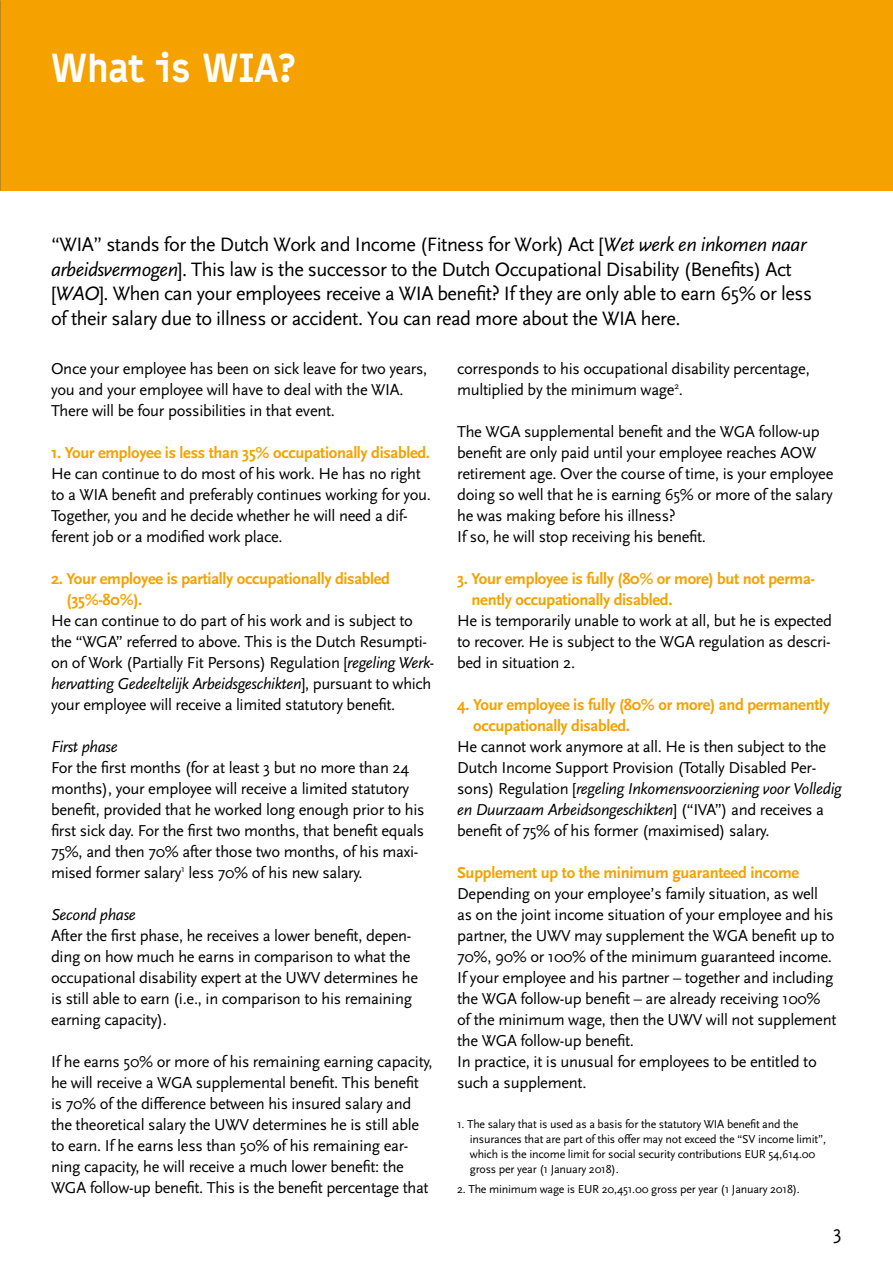
<style>
.page{position:relative;width:893px;height:1263px;background:#fff}
.page>*{position:absolute;margin:0;border:0;box-sizing:border-box;transform-origin:0 0}
.t1{font:900 39px "Typestar";letter-spacing:-.02em;color:#fff}
.t2{font:20.25px/24.8px "Scala Sans Pro";letter-spacing:-.025em;color:#000}
.t3{font:16.5px/21px "Scala Sans Pro";letter-spacing:-.02em;color:#000}
.t4{font:700 16.5px/21px "Scala Sans";letter-spacing:-.02em;color:#f5a100}
.t5{font:italic 16.5px "Scala Sans Pro";letter-spacing:-.02em;color:#000}
.t6{font:12px/15px "Scala Sans Pro";letter-spacing:-.02em;color:#000}
.s1{font-style:italic}
</style>
<div class="page">
<div style="left:0;top:0;width:893px;height:191px;background:#f5a100"></div>
<h1 class="t1" style="left:51px;top:44px;width:247px">What is WIA?</h1>
<p class="t2" style="left:51px;top:232px;width:762px">“WIA” stands for the Dutch Work and Income (Fitness for Work) Act [<span class="s1">Wet werk en inkomen naar arbeidsvermogen</span>]. This law is the successor to the Dutch Occupational Disability (Benefits) Act [<span class="s1">WAO</span>]. When can your employees receive a WIA benefit? If they are only able to earn 65% or less of their salary due to illness or accident. You can read more about the WIA here.</p>
<p class="t3" style="left:51px;top:358px;width:378px">Once your employee has been on sick leave for two years, you and your employee will have to deal with the WIA.<br>There will be four possibilities in that event.</p>
<p class="t4" style="left:51px;top:442px;width:381px">1. Your employee is less than 35% occupationally disabled.</p>
<p class="t3" style="left:51px;top:463px;width:382px">He can continue to do most of his work. He has no right to a WIA benefit and preferably continues working for you.<br>Together, you and he decide whether he will need a dif&shy;ferent job or a modified work place.</p>
<p class="t4" style="left:67px;top:568px;width:325px;text-indent:-16px">2. Your employee is partially occupationally disabled (35%-80%).</p>
<p class="t3" style="left:51px;top:610px;width:385px">He can continue to do part of his work and is subject to the “WGA” referred to above. This is the Dutch Resumpti&shy;on of Work (Partially Fit Persons) Regulation [<span class="s1">regeling Werk&shy;hervatting Gedeeltelijk Arbeidsgeschikten</span>], pursuant to which your employee will receive a limited statutory benefit.</p>
<p class="t5" style="left:51px;top:736px;width:68px">First phase</p>
<p class="t3" style="left:51px;top:757px;width:375px">For the first months (for at least 3 but no more than 24 months), your employee will receive a limited statutory benefit, provided that he worked long enough prior to his first sick day. For the first two months, that benefit equals 75%, and then 70% after those two months, of his maxi&shy;mised former salary<sup>1</sup> less 70% of his new salary.</p>
<p class="t5" style="left:51px;top:904px;width:86px">Second phase</p>
<p class="t3" style="left:51px;top:925px;width:369px">After the first phase, he receives a lower benefit, depen&shy;ding on how much he earns in comparison to what the occupational disability expert at the UWV determines he is still able to earn (i.e., in comparison to his remaining earning capacity).</p>
<p class="t3" style="left:51px;top:1051px;width:383px">If he earns 50% or more of his remaining earning capacity, he will receive a WGA supplemental benefit. This benefit is 70% of the difference between his insured salary and the theoretical salary the UWV determines he is still able to earn. If he earns less than 50% of his remaining ear&shy;ning capacity, he will receive a much lower benefit: the WGA follow-up benefit. This is the benefit percentage that</p>
<p class="t3" style="left:457px;top:358px;width:354px">corresponds to his occupational disability percentage, multiplied by the minimum wage<sup>2</sup>.</p>
<p class="t3" style="left:457px;top:421px;width:378px">The WGA supplemental benefit and the WGA follow-up benefit are only paid until your employee reaches AOW retirement age. Over the course of time, is your employee doing so well that he is earning 65% or more of the salary he was making before his illness?<br>If so, he will stop receiving his benefit.</p>
<p class="t4" style="left:472px;top:568px;width:345px;text-indent:-14px">3. Your employee is fully (80% or more) but not perma&shy;nently occupationally disabled.</p>
<p class="t3" style="left:457px;top:610px;width:376px;text-align:justify">He is temporarily unable to work at all, but he is expected to recover. He is subject to the WGA regulation as descri&shy;bed in situation 2.</p>
<p class="t4" style="left:473px;top:694px;width:358px;text-indent:-16px">4. Your employee is fully (80% or more) and permanently occupationally disabled.</p>
<p class="t3" style="left:457px;top:736px;width:386px">He cannot work anymore at all. He is then subject to the Dutch Income Support Provision (Totally Disabled Per&shy;sons) Regulation [<span class="s1">regeling Inkomensvoorziening voor Volledig en Duurzaam Arbeidsongeschikten</span>] (“IVA”) and receives a benefit of 75% of his former (maximised) salary.</p>
<p class="t4" style="left:457px;top:862px;width:344px">Supplement up to the minimum guaranteed income</p>
<p class="t3" style="left:457px;top:883px;width:381px">Depending on your employee’s family situation, as well as on the joint income situation of your employee and his partner, the UWV may supplement the WGA benefit up to 70%, 90% or 100% of the minimum guaranteed income.<br>If your employee and his partner – together and including the WGA follow-up benefit – are already receiving 100% of the minimum wage, then the UWV will not supplement the WGA follow-up benefit.<br>In practice, it is unusual for employees to be entitled to such a supplement.</p>
<p class="t6" style="left:470px;top:1117px;width:358px;text-indent:-13px">1. The salary that is used as a basis for the statutory WIA benefit and the insurances that are part of this offer may not exceed the “SV income limit”, which is the income limit for social security contributions EUR 54,614.00 gross per year (1 January 2018).</p>
<p class="t6" style="left:457px;top:1181px;width:344px">2. The minimum wage is EUR 20,451.00 gross per year (1 January 2018).</p>
<p class="t2" style="left:833px;top:1220px;width:10px">3</p>
</div>
